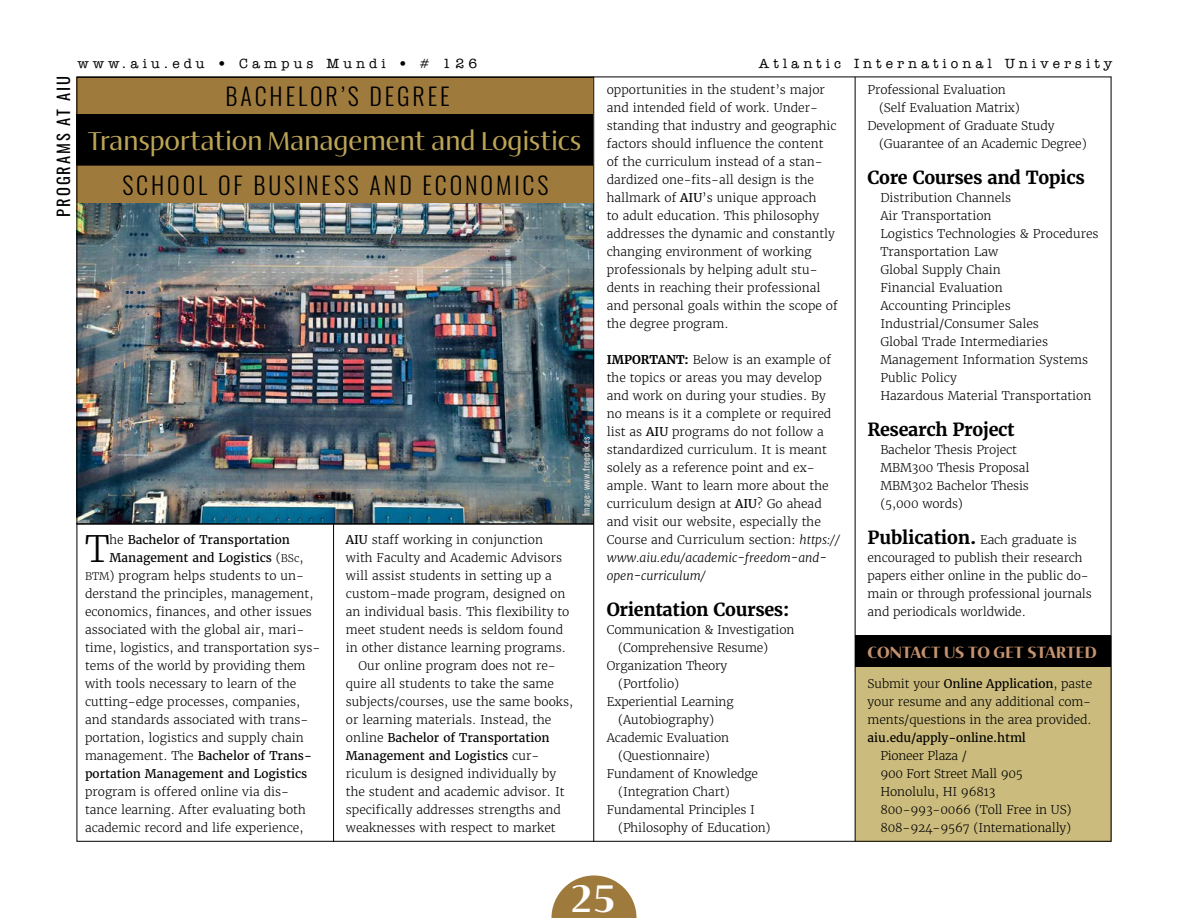
<style>
.page{position:relative;width:1188px;height:918px;background:#fff}
.page>*{position:absolute;margin:0;border:0;box-sizing:border-box;transform-origin:0 0}
.t1{font:800 39px "Ador Hairline";color:#fff}
.t2{font:300 36.15px "Merriweather";color:#000}
.t3{font:500 26.25px "Ador Hairline";letter-spacing:-.01em;color:#bca456}
.t4{font:300 24px "Oswald";letter-spacing:.12em;color:#000}
.t5{font:700 18px "Merriweather";letter-spacing:-.02em;color:#000}
.t6{font:800 16.5px "Ador Hairline";letter-spacing:.015em;color:#c4926f}
.t7{font:16.5px "Oswald";letter-spacing:.12em;color:#000}
.t8{font:500 13.5px "American Typewriter ITC Pro";letter-spacing:.3em;color:#000}
.t9{font:300 12px/18px "Merriweather";color:#000}
.t10{font:12px "Merriweather";color:#000}
.t11{font:9px "Oswald";letter-spacing:.04em;color:#e3d8d4}
.s1{font-weight:300}
.s2{font-weight:300;font-size:10.5px}
.s3{font-size:10.5px}
.s4{font-weight:400}
.s5{font-weight:700}
.s6{font-style:italic}
.s7{font-weight:700;font-size:18px}
</style>
<div class="page">
<img style="left:79px;top:203px;width:514px;height:320px">
<div style="left:855px;top:636px;width:256px;height:206px;background:#cbbc7d"></div>
<div style="left:855px;top:636px;width:256px;height:31px;background:#000"></div>
<div style="left:77px;top:77px;width:516px;height:38px;background:#9e7a3d"></div>
<div style="left:77px;top:165px;width:516px;height:38px;background:#9e7a3d"></div>
<hr style="left:77px;top:165px;width:516px;height:1px;background:#000">
<svg style="left:551px;top:875px;width:86px;height:43px"></svg>
<hr style="left:593px;top:77px;width:1px;height:765px;background:#000">
<hr style="left:855px;top:77px;width:1px;height:764px;background:#000">
<hr style="left:333px;top:523px;width:1px;height:319px;background:#000">
<div style="left:77px;top:114px;width:516px;height:51px;background:#000"></div>
<hr style="left:77px;top:523px;width:517px;height:2px;background:#000">
<p class="t8" style="left:77px;top:55px;width:401px">www.aiu.edu • Campus Mundi • # 126</p>
<p class="t8" style="left:759px;top:55px;width:355px">Atlantic International University</p>
<h3 class="t7" style="left:49px;top:217px;width:142px;rotate:-90deg">PROGRAMS AT AIU</h3>
<h3 class="t4" style="left:226px;top:75px;width:226px">BACHELOR’S DEGREE</h3>
<h3 class="t3" style="left:88px;top:121px;width:495px">Transportation Management and Logistics</h3>
<h3 class="t4" style="left:122px;top:164px;width:428px">SCHOOL OF BUSINESS AND ECONOMICS</h3>
<h2 class="t2" style="left:85px;top:527px;width:26px">T</h2>
<p class="t10" style="left:110px;top:532px;width:182px"><span class="s1">he</span> Bachelor of Transportation</p>
<p class="t10" style="left:110px;top:550px;width:195px">Management and Logistics <span class="s1">(</span><span class="s2">BSc</span><span class="s1">,</span></p>
<p class="t9" style="left:85px;top:567px;width:221px"><span class="s3">BTM</span>) program helps students to un-</p>
<p class="t9" style="left:85px;top:585px;width:230px">derstand the principles, management,</p>
<p class="t9" style="left:85px;top:603px;width:228px">economics, finances, and other issues</p>
<p class="t9" style="left:85px;top:621px;width:221px">associated with the global air, mari-</p>
<p class="t9" style="left:85px;top:639px;width:237px">time, logistics, and transportation sys-</p>
<p class="t9" style="left:85px;top:657px;width:222px">tems of the world by providing them</p>
<p class="t9" style="left:85px;top:675px;width:213px">with tools necessary to learn of the</p>
<p class="t9" style="left:85px;top:693px;width:217px">cutting-edge processes, companies,</p>
<p class="t9" style="left:85px;top:711px;width:225px">and standards associated with trans-</p>
<p class="t9" style="left:85px;top:729px;width:220px">portation, logistics and supply chain</p>
<p class="t10" style="left:85px;top:748px;width:228px"><span class="s1">management. The</span> Bachelor of Trans-</p>
<p class="t10" style="left:85px;top:766px;width:224px">portation Management and Logistics</p>
<p class="t9" style="left:85px;top:783px;width:222px">program is offered online via dis&shy;tance learning. After evaluating both academic record and life experience,</p>
<p class="t9" style="left:346px;top:531px;width:199px"><span class="s4">AIU</span> staff working in conjunction</p>
<p class="t9" style="left:346px;top:549px;width:218px">with Faculty and Academic Advisors</p>
<p class="t9" style="left:346px;top:567px;width:208px">will assist students in setting up a</p>
<p class="t9" style="left:346px;top:585px;width:221px">custom-made program, designed on</p>
<p class="t9" style="left:346px;top:603px;width:225px">an individual basis. This flexibility to</p>
<p class="t9" style="left:346px;top:621px;width:219px">meet student needs is seldom found</p>
<p class="t9" style="left:346px;top:639px;width:222px">in other distance learning programs.</p>
<p class="t9" style="left:359px;top:657px;width:199px">Our online program does not re-</p>
<p class="t9" style="left:346px;top:675px;width:210px">quire all students to take the same</p>
<p class="t9" style="left:346px;top:693px;width:229px">subjects/courses, use the same books,</p>
<p class="t9" style="left:346px;top:711px;width:207px">or learning materials. Instead, the</p>
<p class="t10" style="left:346px;top:730px;width:205px"><span class="s1">online</span> Bachelor of Transportation</p>
<p class="t10" style="left:346px;top:748px;width:195px">Management and Logistics <span class="s1">cur-</span></p>
<p class="t9" style="left:346px;top:765px;width:212px">riculum is designed individually by</p>
<p class="t9" style="left:346px;top:783px;width:220px">the student and academic advisor. It</p>
<p class="t9" style="left:346px;top:801px;width:216px">specifically addresses strengths and</p>
<p class="t9" style="left:346px;top:819px;width:211px">weaknesses with respect to market</p>
<p class="t11" style="left:578px;top:516px;width:82px;rotate:-90deg">Image: www.freepik.es</p>
<p class="t9" style="left:607px;top:81px;width:233px">opportunities in the student’s major and intended field of work. Under&shy;standing that industry and geographic factors should influence the content of the curriculum instead of a stan&shy;dardized one-fits-all design is the hallmark of <span class="s4">AIU</span>’s unique approach<br>to adult education. This philosophy addresses the dynamic and constantly changing environment of working professionals by helping adult stu&shy;dents in reaching their professional and personal goals within the scope of the degree program.</p>
<p class="t9" style="left:607px;top:351px;width:235px"><span class="s5">IMPORTANT:</span> Below is an example of the topics or areas you may develop and work on during your studies. By no means is it a complete or required list as <span class="s4">AIU</span> programs do not follow a standardized curriculum. It is meant solely as a reference point and ex&shy;ample. Want to learn more about the curriculum design at <span class="s4">AIU</span>? Go ahead and visit our website, especially the Course and Curriculum section: <span class="s6">https:// www.aiu.edu/academic-freedom-and&shy;open-curriculum/</span></p>
<h3 class="t5" style="left:607px;top:598px;width:184px">Orientation Courses:</h3>
<p class="t9" style="left:607px;top:621px;width:189px">Communication &amp; Investigation</p>
<p class="t9" style="left:618px;top:639px;width:152px">(Comprehensive Resume)</p>
<p class="t9" style="left:607px;top:657px;width:122px">Organization Theory</p>
<p class="t9" style="left:618px;top:675px;width:63px">(Portfolio)</p>
<p class="t9" style="left:607px;top:693px;width:129px">Experiential Learning</p>
<p class="t9" style="left:618px;top:711px;width:98px">(Autobiography)</p>
<p class="t9" style="left:607px;top:729px;width:124px">Academic Evaluation</p>
<p class="t9" style="left:618px;top:747px;width:93px">(Questionnaire)</p>
<p class="t9" style="left:607px;top:765px;width:153px">Fundament of Knowledge</p>
<p class="t9" style="left:618px;top:783px;width:113px">(Integration Chart)</p>
<p class="t9" style="left:607px;top:801px;width:150px">Fundamental Principles I</p>
<p class="t9" style="left:618px;top:819px;width:154px">(Philosophy of Education)</p>
<h1 class="t1" style="left:570px;top:868px;width:48px">25</h1>
<p class="t9" style="left:868px;top:81px;width:140px">Professional Evaluation</p>
<p class="t9" style="left:879px;top:99px;width:142px">(Self Evaluation Matrix)</p>
<p class="t9" style="left:868px;top:117px;width:188px">Development of Graduate Study</p>
<p class="t9" style="left:879px;top:135px;width:209px">(Guarantee of an Academic Degree)</p>
<h3 class="t5" style="left:868px;top:166px;width:219px">Core Courses and Topics</h3>
<p class="t9" style="left:880px;top:189px;width:220px">Distribution Channels<br>Air Transportation<br>Logistics Technologies &amp; Procedures<br>Transportation Law<br>Global Supply Chain<br>Financial Evaluation<br>Accounting Principles<br>Industrial/Consumer Sales<br>Global Trade Intermediaries<br>Management Information Systems<br>Public Policy<br>Hazardous Material Transportation</p>
<h3 class="t5" style="left:868px;top:418px;width:149px">Research Project</h3>
<p class="t9" style="left:880px;top:441px;width:151px">Bachelor Thesis Project<br>MBM300 Thesis Proposal<br>MBM302 Bachelor Thesis (5,000 words)</p>
<p class="t9" style="left:868px;top:531px;width:226px"><span class="s7">Publication.</span> Each graduate is encouraged to publish their research papers either online in the public do&shy;main or through professional journals and periodicals worldwide.</p>
<h3 class="t6" style="left:868px;top:639px;width:231px">CONTACT US TO GET STARTED</h3>
<p class="t9" style="left:868px;top:674px;width:226px;text-align:justify">Submit your <span class="s4">Online Application</span>, paste your resume and any additional com&shy;ments/questions in the area provided.</p>
<p class="t10" style="left:868px;top:730px;width:160px">aiu.edu/apply-online.html</p>
<p class="t9" style="left:880px;top:746px;width:193px">Pioneer Plaza /<br>900 Fort Street Mall 905<br>Honolulu, HI 96813<br>800-993-0066 (Toll Free in US)<br>808-924-9567 (Internationally)</p>
</div>
